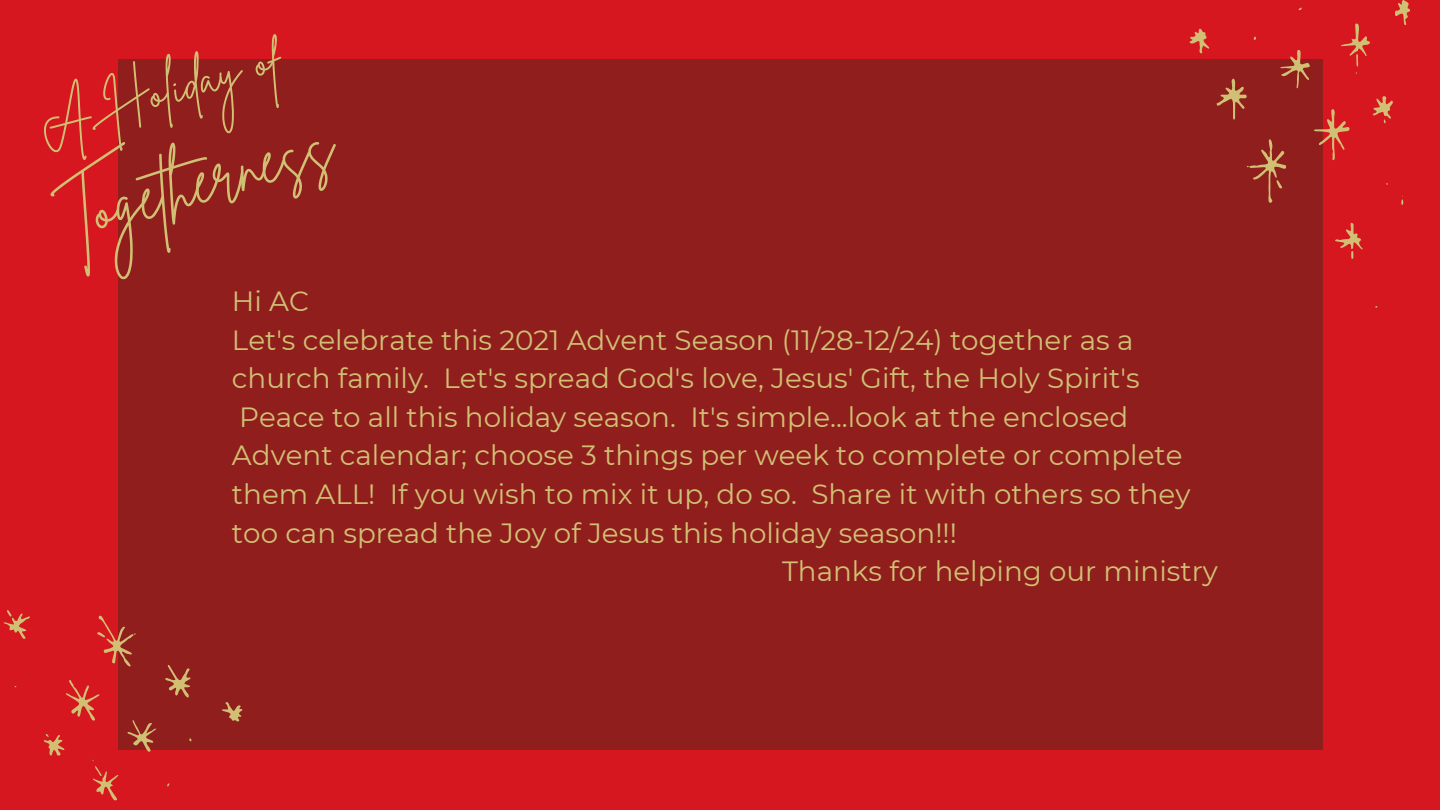
<style>
.page{position:relative;width:1440px;height:810px;background:#d6171f}
.page>*{position:absolute;margin:0;border:0;box-sizing:border-box;transform-origin:0 0}
.t1{font:66.4px "Brittany Signature";color:#d1c074}
.t2{font:50.8px "Brittany Signature";color:#d1c074}
.t3{font:27.8px/38.6px "Montserrat";color:#d1c074}
</style>
<div class="page">
<div style="left:118px;top:59px;width:1204px;height:691px;background:#901e1d"></div>
<svg style="left:222px;top:702px;width:21px;height:20px"></svg>
<svg style="left:4px;top:610px;width:188px;height:191px"></svg>
<svg style="left:1314px;top:109px;width:36px;height:51px"></svg>
<svg style="left:1217px;top:78px;width:30px;height:42px"></svg>
<svg style="left:1280px;top:50px;width:30px;height:38px"></svg>
<svg style="left:1190px;top:29px;width:19px;height:24px"></svg>
<svg style="left:1395px;top:0;width:15px;height:25px"></svg>
<svg style="left:1335px;top:223px;width:28px;height:36px"></svg>
<svg style="left:1373px;top:96px;width:20px;height:27px"></svg>
<svg style="left:1247px;top:139px;width:39px;height:64px"></svg>
<svg style="left:1341px;top:24px;width:29px;height:50px"></svg>
<svg style="left:1401px;top:196px;width:2px;height:9px"></svg>
<p class="t2" style="left:30px;top:96px;width:253px;rotate:-17deg">A Holiday of</p>
<p class="t1" style="left:46px;top:181px;width:285px;rotate:-17deg">Togetherness</p>
<p class="t3" style="left:232px;top:282px;width:79px">Hi AC</p>
<p class="t3" style="left:232px;top:320px;width:960px">Let's celebrate this 2021 Advent Season (11/28-12/24) together as a church family. Let's spread God's love, Jesus' Gift, the Holy Spirit's Peace to all this holiday season. It's simple...look at the enclosed Advent calendar; choose 3 things per week to complete or complete them ALL! If you wish to mix it up, do so. Share it with others so they too can spread the Joy of Jesus this holiday season!!!</p>
<p class="t3" style="left:782px;top:552px;width:437px">Thanks for helping our ministry</p>
</div>
